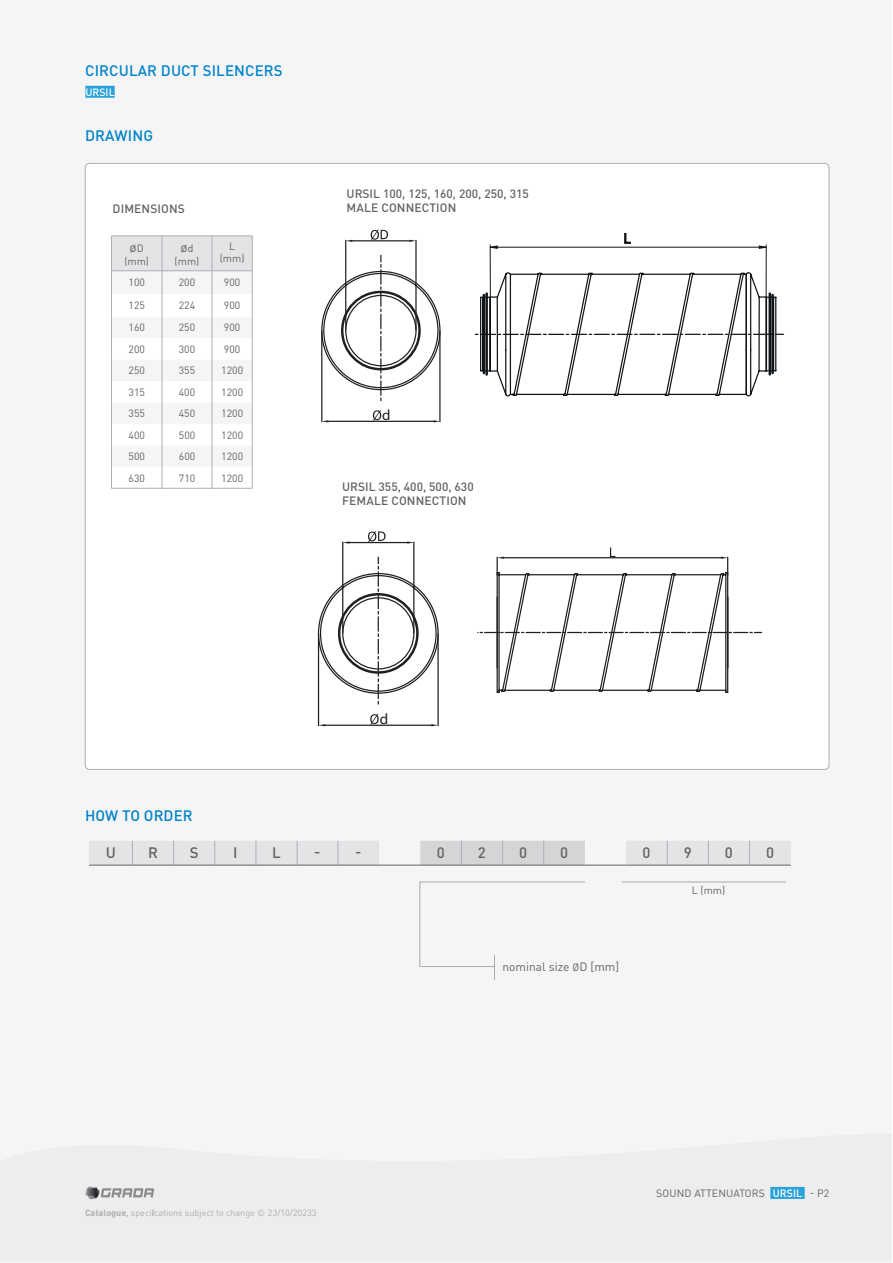
<style>
.page{position:relative;width:893px;height:1263px;background:#fff}
.page>*{position:absolute;margin:0;border:0;box-sizing:border-box;transform-origin:0 0}
.t1{font:500 15px "DIN Pro";letter-spacing:.01em;color:#0084ca}
.t2{font:500 15px "DIN Pro";color:#636366}
.t3{font:15px "Myriad Pro";color:#231f20}
.t4{font:14.85px "Myriad Pro";color:#231f20}
.t5{font:13.5px "DIN Pro";color:#636366}
.t6{font:500 12px/14.4px "DIN Pro";letter-spacing:.01em;color:#636366}
.t7{font:12px "DIN Pro";color:#636366}
.t8{font:10.5px/12.6px "DIN Pro";color:#636366;text-align:center}
.t9{font:500 10.5px "DIN Pro";color:#fff}
.t10{font:9px "DIN Pro";color:#adaeb2}
.s1{font-size:10.5px}
.s2{font-weight:700}
.s3{font-weight:500}
.s4{font-weight:500;color:#fff}
</style>
<div class="page">
<div style="left:0;top:0;width:891px;height:1263px;background:#f5f5f6"></div>
<div style="left:85px;top:86px;width:30px;height:12px;background:#2aa2db"></div>
<div style="left:770px;top:1187px;width:35px;height:12px;background:#2aa2db"></div>
<svg style="left:85px;top:1186px;width:69px;height:13px"></svg>
<div style="left:85px;top:163px;width:744px;height:606px;background:#fff;border-radius:4px"></div>
<svg style="left:419px;top:881px;width:166px;height:99px"></svg>
<hr style="left:89px;top:865px;width:43px;height:1px;background:#636366">
<hr style="left:132px;top:865px;width:42px;height:1px;background:#636366">
<hr style="left:174px;top:865px;width:41px;height:1px;background:#636366">
<hr style="left:215px;top:865px;width:41px;height:1px;background:#636366">
<hr style="left:256px;top:865px;width:41px;height:1px;background:#636366">
<hr style="left:297px;top:865px;width:41px;height:1px;background:#636366">
<hr style="left:338px;top:865px;width:41px;height:1px;background:#636366">
<hr style="left:379px;top:865px;width:41px;height:1px;background:#636366">
<hr style="left:420px;top:865px;width:41px;height:1px;background:#636366">
<hr style="left:461px;top:865px;width:42px;height:1px;background:#636366">
<hr style="left:503px;top:865px;width:41px;height:1px;background:#636366">
<hr style="left:544px;top:865px;width:41px;height:1px;background:#636366">
<hr style="left:585px;top:865px;width:41px;height:1px;background:#636366">
<hr style="left:626px;top:865px;width:41px;height:1px;background:#636366">
<hr style="left:667px;top:865px;width:41px;height:1px;background:#636366">
<hr style="left:708px;top:865px;width:41px;height:1px;background:#636366">
<hr style="left:749px;top:865px;width:42px;height:1px;background:#636366">
<svg style="left:89px;top:841px;width:702px;height:24px;background:#dedfe1"></svg>
<hr style="left:622px;top:881px;width:164px;height:1px;background:#a8acac">
<hr style="left:111px;top:488px;width:51px;height:1px;background:#adaeb2">
<hr style="left:162px;top:488px;width:50px;height:1px;background:#adaeb2">
<hr style="left:212px;top:488px;width:40px;height:1px;background:#adaeb2">
<svg style="left:111px;top:236px;width:142px;height:252px"></svg>
<hr style="left:321px;top:331px;width:1px;height:91px;background:#231f20">
<hr style="left:439px;top:331px;width:2px;height:91px;background:#231f20">
<hr style="left:328px;top:421px;width:105px;height:1px;background:#231f20">
<svg style="left:433px;top:420px;width:7px;height:2px"></svg>
<svg style="left:373px;top:410px;width:8px;height:11px"></svg>
<svg style="left:321px;top:230px;width:120px;height:173px"></svg>
<hr style="left:490px;top:245px;width:1px;height:52px;background:#111416">
<hr style="left:766px;top:245px;width:1px;height:52px;background:#111416">
<hr style="left:497px;top:247px;width:262px;height:1px;background:#111416">
<svg style="left:489px;top:245px;width:9px;height:4px"></svg>
<svg style="left:759px;top:245px;width:8px;height:4px"></svg>
<svg style="left:624px;top:233px;width:7px;height:11px"></svg>
<svg style="left:474px;top:272px;width:309px;height:125px"></svg>
<hr style="left:318px;top:634px;width:1px;height:92px;background:#231f20">
<hr style="left:437px;top:634px;width:2px;height:92px;background:#231f20">
<hr style="left:325px;top:725px;width:106px;height:1px;background:#231f20">
<svg style="left:319px;top:724px;width:6px;height:2px"></svg>
<svg style="left:431px;top:724px;width:7px;height:2px"></svg>
<svg style="left:370px;top:714px;width:9px;height:11px"></svg>
<svg style="left:317px;top:531px;width:122px;height:176px"></svg>
<svg style="left:478px;top:548px;width:283px;height:145px"></svg>
<h1 class="t1" style="left:85px;top:58px;width:199px">CIRCULAR DUCT SILENCERS</h1>
<p class="t9" style="left:85px;top:83px;width:31px">URSIL</p>
<h1 class="t1" style="left:85px;top:123px;width:69px">DRAWING</h1>
<p class="t6" style="left:113px;top:200px;width:74px">DIMENSIONS</p>
<p class="t5" style="left:130px;top:238px;width:16px">ø<span class="s1">D</span></p>
<p class="t8" style="left:124px;top:254px;width:26px">(mm)</p>
<p class="t5" style="left:181px;top:238px;width:14px">ø<span class="s1">d</span></p>
<p class="t8" style="left:175px;top:254px;width:26px">(mm)</p>
<p class="t8" style="left:220px;top:239px;width:26px">L (mm)</p>
<p class="t8" style="left:129px;top:276px;width:18px">100</p>
<p class="t8" style="left:179px;top:276px;width:18px">200</p>
<p class="t8" style="left:224px;top:276px;width:18px">900</p>
<p class="t8" style="left:129px;top:299px;width:18px">125</p>
<p class="t8" style="left:179px;top:299px;width:18px">224</p>
<p class="t8" style="left:224px;top:299px;width:18px">900</p>
<p class="t8" style="left:129px;top:321px;width:18px">160</p>
<p class="t8" style="left:179px;top:321px;width:18px">250</p>
<p class="t8" style="left:224px;top:321px;width:18px">900</p>
<p class="t8" style="left:129px;top:342px;width:18px">200</p>
<p class="t8" style="left:179px;top:342px;width:18px">300</p>
<p class="t8" style="left:224px;top:342px;width:18px">900</p>
<p class="t8" style="left:129px;top:364px;width:18px">250</p>
<p class="t8" style="left:179px;top:364px;width:18px">355</p>
<p class="t8" style="left:221px;top:364px;width:23px">1200</p>
<p class="t8" style="left:129px;top:385px;width:18px">315</p>
<p class="t8" style="left:179px;top:385px;width:18px">400</p>
<p class="t8" style="left:221px;top:385px;width:23px">1200</p>
<p class="t8" style="left:129px;top:407px;width:18px">355</p>
<p class="t8" style="left:179px;top:407px;width:18px">450</p>
<p class="t8" style="left:221px;top:407px;width:23px">1200</p>
<p class="t8" style="left:129px;top:428px;width:18px">400</p>
<p class="t8" style="left:179px;top:428px;width:18px">500</p>
<p class="t8" style="left:221px;top:428px;width:23px">1200</p>
<p class="t8" style="left:129px;top:450px;width:18px">500</p>
<p class="t8" style="left:179px;top:450px;width:18px">600</p>
<p class="t8" style="left:221px;top:450px;width:23px">1200</p>
<p class="t8" style="left:129px;top:471px;width:18px">630</p>
<p class="t8" style="left:179px;top:471px;width:18px">710</p>
<p class="t8" style="left:221px;top:471px;width:23px">1200</p>
<h1 class="t1" style="left:85px;top:803px;width:109px">HOW TO ORDER</h1>
<p class="t6" style="left:347px;top:186px;width:184px;line-height:14px">URSIL 100, 125, 160, 200, 250, 315<br>MALE CONNECTION</p>
<h2 class="t4" style="left:382px;top:406px;width:10px">d</h2>
<p class="t6" style="left:342px;top:478px;width:133px">URSIL 355, 400, 500, 630<br>FEMALE CONNECTION</p>
<h1 class="t3" style="left:380px;top:709px;width:10px">d</h1>
<h1 class="t2" style="left:106px;top:841px;width:12px">U</h1>
<h1 class="t2" style="left:148px;top:841px;width:11px">R</h1>
<h1 class="t2" style="left:190px;top:841px;width:10px">S</h1>
<h1 class="t2" style="left:233px;top:841px;width:6px">I</h1>
<h1 class="t2" style="left:272px;top:841px;width:10px">L</h1>
<h1 class="t2" style="left:314px;top:841px;width:49px">- -</h1>
<h1 class="t2" style="left:437px;top:841px;width:9px">0</h1>
<h1 class="t2" style="left:478px;top:841px;width:9px">2</h1>
<h1 class="t2" style="left:519px;top:841px;width:9px">0</h1>
<h1 class="t2" style="left:560px;top:841px;width:9px">0</h1>
<h1 class="t2" style="left:643px;top:841px;width:9px">0</h1>
<h1 class="t2" style="left:684px;top:841px;width:9px">9</h1>
<h1 class="t2" style="left:725px;top:841px;width:9px">0</h1>
<h1 class="t2" style="left:766px;top:841px;width:9px">0</h1>
<p class="t8" style="left:692px;top:883px;width:35px">L (mm)</p>
<p class="t10" style="left:85px;top:1207px;width:233px"><span class="s2">Catalogue</span><span class="s3">,</span> specifications subject to change © 23/10/20233</p>
<p class="t7" style="left:502px;top:959px;width:118px">nominal size <span class="s1">Ø</span>D [mm]</p>
<p class="t8" style="left:656px;top:1186px;width:174px">SOUND ATTENUATORS <span class="s4">URSIL</span> - P2</p>
</div>
